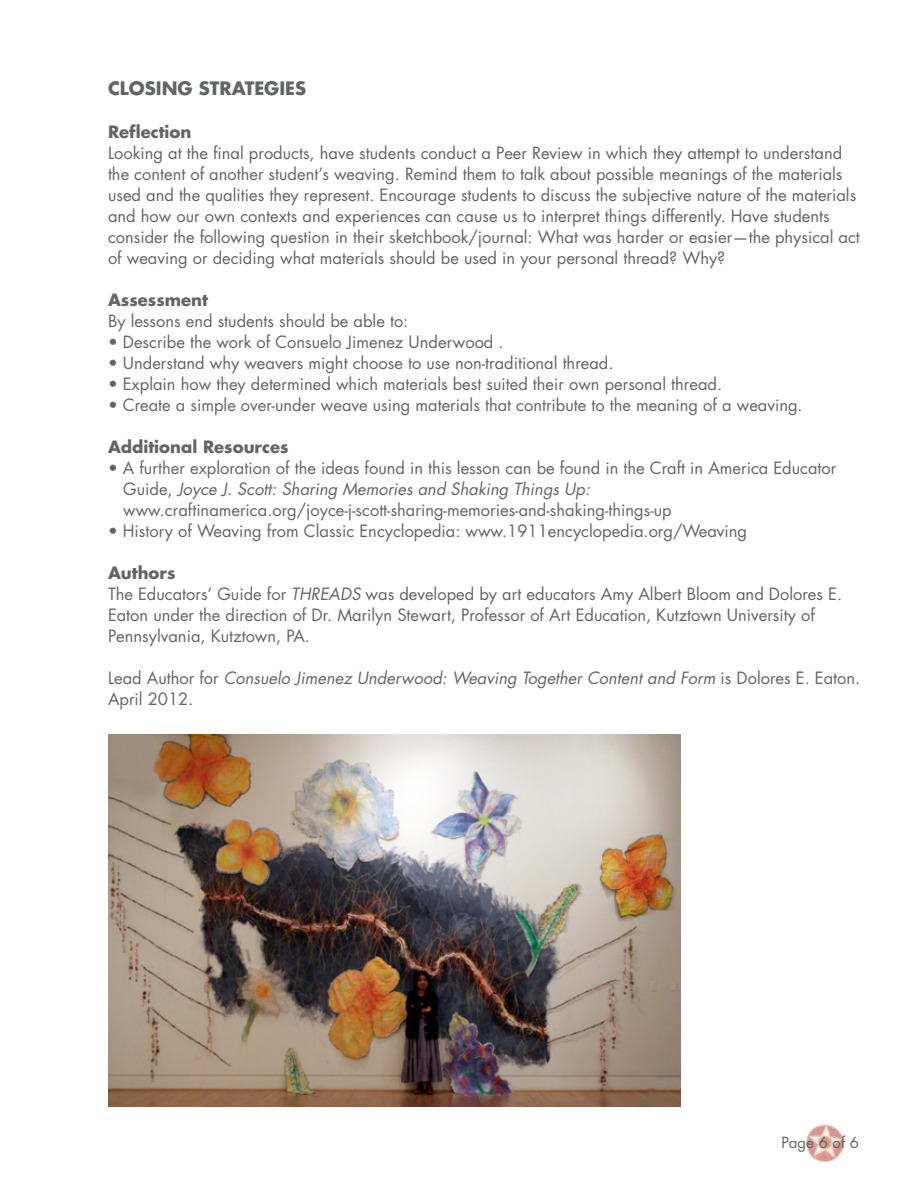
<style>
.page{position:relative;width:918px;height:1188px;background:#fff}
.page>*{position:absolute;margin:0;border:0;box-sizing:border-box;transform-origin:0 0}
.t1{font:700 18px "Futura";color:#636466}
.t2{font:16.5px/21px "Futura";color:#636466}
.t3{font:italic 16.5px/21px "Futura";color:#636466}
.t4{font:700 16.5px "Futura";color:#636466}
.t5{font:15px "Futura";color:#636466}
.s1{font-style:italic}
.s2{font-weight:700}
.s3{font-style:normal}
</style>
<div class="page">
<img style="left:806px;top:1124px;width:39px;height:38px">
<img style="left:108px;top:735px;width:572px;height:372px">
<p class="t1" style="left:108px;top:77px;width:200px">CLOSING STRATEGIES</p>
<p class="t4" style="left:108px;top:121px;width:85px">Reflection</p>
<p class="t2" style="left:108px;top:143px;width:753px">Looking at the final products, have students conduct a Peer Review in which they attempt to understand the content of another student’s weaving. Remind them to talk about possible meanings of the materials used and the qualities they represent. Encourage students to discuss the subjective nature of the materials and how our own contexts and experiences can cause us to interpret things differently. Have students consider the following question in their sketchbook/journal: What was harder or easier—the physical act of weaving or deciding what materials should be used in your personal thread? Why?</p>
<p class="t4" style="left:108px;top:289px;width:102px">Assessment</p>
<p class="t2" style="left:108px;top:311px;width:302px">By lessons end students should be able to:</p>
<p class="t2" style="left:108px;top:332px;width:397px">• Describe the work of Consuelo Jimenez Underwood .</p>
<p class="t2" style="left:108px;top:353px;width:507px">• Understand why weavers might choose to use non-traditional thread.</p>
<p class="t2" style="left:108px;top:374px;width:616px">• Explain how they determined which materials best suited their own personal thread.</p>
<p class="t2" style="left:108px;top:395px;width:696px">• Create a simple over-under weave using materials that contribute to the meaning of a weaving.</p>
<p class="t4" style="left:108px;top:436px;width:182px">Additional Resources</p>
<p class="t2" style="left:123px;top:458px;width:715px;text-indent:-15px">• A further exploration of the ideas found in this lesson can be found in the Craft in America Educator<br>Guide, <span class="s1">Joyce J. Scott: Sharing Memories and Shaking Things Up: </span>www.craftinamerica.org/joyce-j-scott-sharing-memories-and-shaking-things-up</p>
<p class="t2" style="left:108px;top:521px;width:641px">• History of Weaving from Classic Encyclopedia: www.1911encyclopedia.org/Weaving</p>
<p class="t2" style="left:108px;top:563px;width:736px"><span class="s2">Authors<br></span>The Educators’ Guide for <span class="s1">THREADS</span> was developed by art educators Amy Albert Bloom and Dolores E.<br>Eaton under the direction of Dr. Marilyn Stewart, Professor of Art Education, Kutztown University of Pennsylvania, Kutztown, PA.</p>
<p class="t3" style="left:108px;top:668px;width:754px"><span class="s3">Lead Author for</span> Consuelo Jimenez Underwood: Weaving Together Content and Form <span class="s3">is Dolores E. Eaton.<br>April 2012.</span></p>
<p class="t5" style="left:781px;top:1133px;width:79px">Page 6 of 6</p>
</div>
